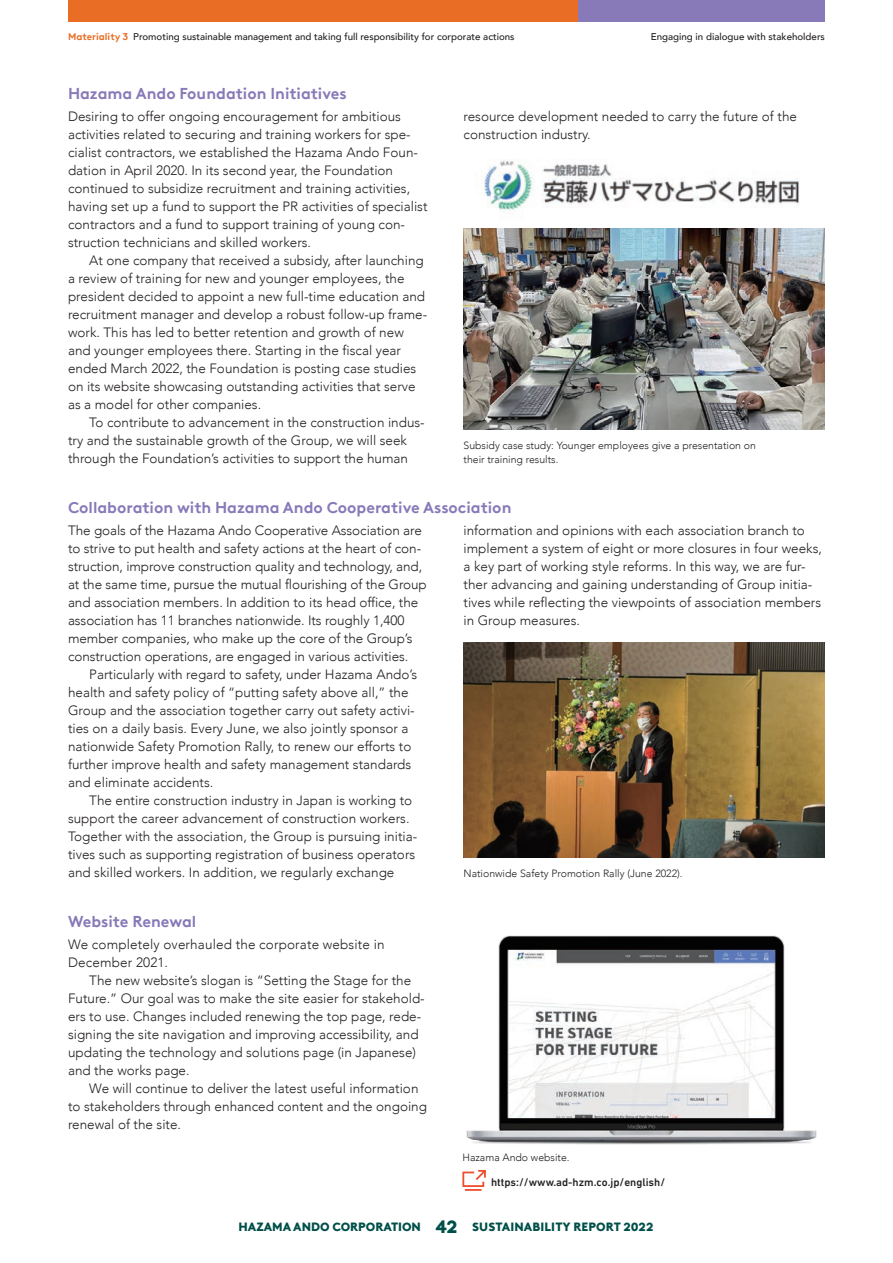
<style>
.page{position:relative;width:893px;height:1263px;background:#fff}
.page>*{position:absolute;margin:0;border:0;box-sizing:border-box;transform-origin:0 0}
.t1{font:700 15.75px "Brown LLTT";color:#8879b8}
.t2{font:300 13.5px/18px "Avenir";color:#231f20}
.t3{font:900 12px "Brown LLTT";color:#014f49}
.t4{font:500 11.25px "DIN Next LT Pro";color:#231f20}
.t5{font:300 10.5px/13.5px "Avenir";color:#231f20}
.t6{font:500 9.75px "Avenir";color:#231f20}
.s1{font-family:"Brown LLTT";font-weight:700;color:#e96d24}
.s2{font-size:18px}
</style>
<div class="page">
<div style="left:68px;top:0;width:510px;height:21px;background:#e96d24"></div>
<div style="left:578px;top:0;width:247px;height:21px;background:#8879b8"></div>
<svg style="left:462px;top:1170px;width:24px;height:21px"></svg>
<img style="left:484px;top:159px;width:316px;height:52px">
<img style="left:463px;top:643px;width:362px;height:214px">
<img style="left:466px;top:935px;width:351px;height:210px">
<img style="left:463px;top:229px;width:362px;height:201px">
<p class="t6" style="left:68px;top:29px;width:448px"><span class="s1">Materiality 3</span> Promoting sustainable management and taking full responsibility for corporate actions</p>
<p class="t6" style="left:651px;top:29px;width:176px">Engaging in dialogue with stakeholders</p>
<p class="t1" style="left:68px;top:81px;width:280px">Hazama Ando Foundation Initiatives</p>
<p class="t2" style="left:68px;top:107px;width:361px">Desiring to offer ongoing encouragement for ambitious activities related to securing and training workers for spe&shy;cialist contractors, we established the Hazama Ando Foun&shy;dation in April 2020. In its second year, the Foundation continued to subsidize recruitment and training activities, having set up a fund to support the PR activities of specialist contractors and a fund to support training of young con&shy;struction technicians and skilled workers.</p>
<p class="t2" style="left:68px;top:251px;width:361px;text-indent:21px">At one company that received a subsidy, after launching a review of training for new and younger employees, the president decided to appoint a new full-time education and recruitment manager and develop a robust follow-up frame&shy;work. This has led to better retention and growth of new and younger employees there. Starting in the fiscal year ended March 2022, the Foundation is posting case studies on its website showcasing outstanding activities that serve as a model for other companies.</p>
<p class="t2" style="left:68px;top:413px;width:358px;text-indent:21px">To contribute to advancement in the construction indus&shy;try and the sustainable growth of the Group, we will seek through the Foundation’s activities to support the human</p>
<p class="t2" style="left:463px;top:107px;width:335px">resource development needed to carry the future of the construction industry.</p>
<p class="t5" style="left:463px;top:439px;width:294px">Subsidy case study: Younger employees give a presentation on their training results.</p>
<p class="t1" style="left:68px;top:495px;width:445px">Collaboration with Hazama Ando Cooperative Association</p>
<p class="t2" style="left:68px;top:522px;width:360px">The goals of the Hazama Ando Cooperative Association are to strive to put health and safety actions at the heart of con&shy;struction, improve construction quality and technology, and, at the same time, pursue the mutual flourishing of the Group and association members. In addition to its head office, the association has 11 branches nationwide. Its roughly 1,400 member companies, who make up the core of the Group’s construction operations, are engaged in various activities.</p>
<p class="t2" style="left:68px;top:666px;width:351px;text-indent:21px">Particularly with regard to safety, under Hazama Ando’s health and safety policy of “putting safety above all,” the Group and the association together carry out safety activi&shy;ties on a daily basis. Every June, we also jointly sponsor a nationwide Safety Promotion Rally, to renew our efforts to further improve health and safety management standards and eliminate accidents.</p>
<p class="t2" style="left:68px;top:791px;width:351px;text-indent:21px">The entire construction industry in Japan is working to support the career advancement of construction workers.<br>Together with the association, the Group is pursuing initia&shy;tives such as supporting registration of business operators and skilled workers. In addition, we regularly exchange</p>
<p class="t2" style="left:463px;top:521px;width:360px">information and opinions with each association branch to implement a system of eight or more closures in four weeks, a key part of working style reforms. In this way, we are fur&shy;ther advancing and gaining understanding of Group initia&shy;tives while reflecting the viewpoints of association members in Group measures.</p>
<p class="t5" style="left:463px;top:867px;width:221px">Nationwide Safety Promotion Rally (June 2022).</p>
<p class="t1" style="left:68px;top:909px;width:130px">Website Renewal</p>
<p class="t2" style="left:68px;top:935px;width:318px">We completely overhauled the corporate website in<br>December 2021.</p>
<p class="t2" style="left:68px;top:971px;width:358px;text-indent:21px">The new website’s slogan is “Setting the Stage for the Future.” Our goal was to make the site easier for stakehold&shy;ers to use. Changes included renewing the top page, rede&shy;signing the site navigation and improving accessibility, and updating the technology and solutions page (in Japanese) and the works page.</p>
<p class="t2" style="left:68px;top:1079px;width:361px;text-indent:21px">We will continue to deliver the latest useful information to stakeholders through enhanced content and the ongoing renewal of the site.</p>
<p class="t5" style="left:462px;top:1151px;width:109px">Hazama Ando website.</p>
<p class="t4" style="left:491px;top:1175px;width:176px">https://www.ad-hzm.co.jp/english/</p>
<p class="t3" style="left:239px;top:1217px;width:416px">HAZAMA ANDO CORPORATION <span class="s2">42</span> SUSTAINABILITY REPORT 2022</p>
</div>
